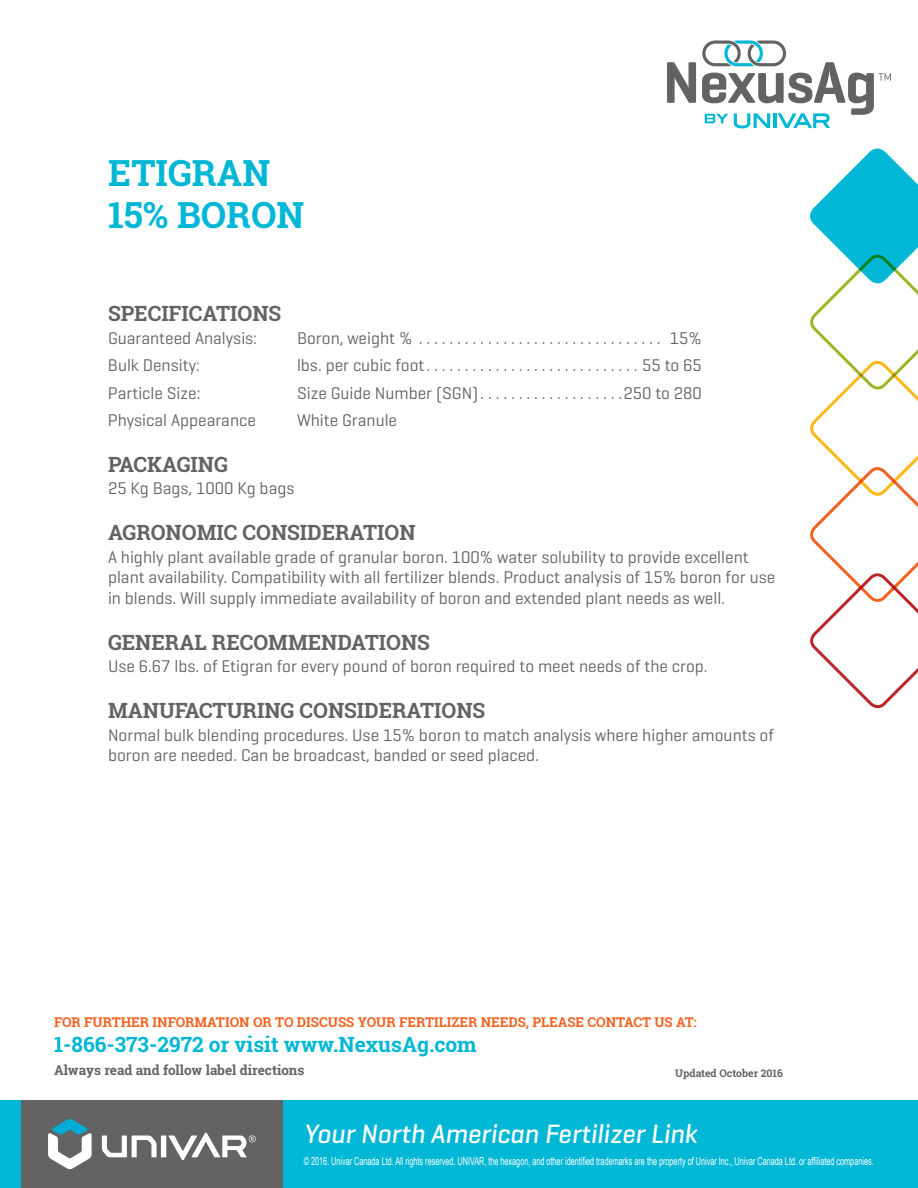
<style>
.page{position:relative;width:918px;height:1188px;background:#fff}
.page>*{position:absolute;margin:0;border:0;box-sizing:border-box;transform-origin:0 0}
.t1{font:700 36px/42px "Roboto Slab";color:#00b7d6}
.t2{font:italic 500 27px "Geogrotesque";color:#fff}
.t3{font:700 21px "Roboto Slab";color:#636366}
.t4{font:700 21px "Roboto Slab";color:#00b7d6}
.t5{font:17.25px/20.7px "Geogrotesque";color:#636366}
.t6{font:700 13.5px "Roboto Slab";color:#f26221}
.t7{font:700 13.5px "Roboto Slab";color:#636366}
.t8{font:11.1px "Arial Narrow";color:#fff;scale:.8 1}
.t9{font:700 10.5px "Roboto Slab";color:#636366}
</style>
<div class="page">
<div style="left:20px;top:1100px;width:264px;height:88px;background:#636366"></div>
<div style="left:161px;top:1136px;width:5px;height:21px;background:#fff"></div>
<svg style="left:102px;top:1136px;width:55px;height:21px"></svg>
<svg style="left:48px;top:1119px;width:44px;height:50px"></svg>
<svg style="left:168px;top:1133px;width:88px;height:27px"></svg>
<div style="left:284px;top:1100px;width:634px;height:88px;background:#00b7d6"></div>
<div style="left:0;top:1100px;width:20px;height:88px;background:#00b7d6"></div>
<svg style="left:810px;top:148px;width:108px;height:561px"></svg>
<svg style="left:667px;top:62px;width:29px;height:41px"></svg>
<svg style="left:702px;top:40px;width:189px;height:88px"></svg>
<h1 class="t1" style="left:108px;top:152px;width:198px">ETIGRAN<br>15% BORON</h1>
<p class="t3" style="left:108px;top:299px;width:175px">SPECIFICATIONS</p>
<p class="t5" style="left:108px;top:327px;width:151px">Guaranteed Analysis:</p>
<p class="t5" style="left:297px;top:327px;width:406px">Boron, weight % . . . . . . . . . . . . . . . . . . . . . . . . . . . . . . . . 15%</p>
<p class="t5" style="left:108px;top:354px;width:93px">Bulk Density:</p>
<p class="t5" style="left:297px;top:354px;width:406px">lbs. per cubic foot . . . . . . . . . . . . . . . . . . . . . . . . . . . . 55 to 65</p>
<p class="t5" style="left:108px;top:382px;width:94px">Particle Size:</p>
<p class="t5" style="left:297px;top:382px;width:406px">Size Guide Number (SGN) . . . . . . . . . . . . . . . . . . 250 to 280</p>
<p class="t5" style="left:108px;top:409px;width:149px">Physical Appearance</p>
<p class="t5" style="left:297px;top:409px;width:102px">White Granule</p>
<p class="t3" style="left:108px;top:450px;width:122px">PACKAGING</p>
<p class="t5" style="left:108px;top:478px;width:188px">25 Kg Bags, 1000 Kg bags</p>
<p class="t3" style="left:108px;top:518px;width:309px">AGRONOMIC CONSIDERATION</p>
<p class="t5" style="left:108px;top:546px;width:669px">A highly plant available grade of granular boron. 100% water solubility to provide excellent plant availability. Compatibility with all fertilizer blends. Product analysis of 15% boron for use in blends. Will supply immediate availability of boron and extended plant needs as well.</p>
<p class="t3" style="left:108px;top:628px;width:323px">GENERAL RECOMMENDATIONS</p>
<p class="t5" style="left:108px;top:656px;width:599px">Use 6.67 lbs. of Etigran for every pound of boron required to meet needs of the crop.</p>
<p class="t3" style="left:108px;top:696px;width:379px">MANUFACTURING CONSIDERATIONS</p>
<p class="t5" style="left:108px;top:724px;width:667px">Normal bulk blending procedures. Use 15% boron to match analysis where higher amounts of boron are needed. Can be broadcast, banded or seed placed.</p>
<p class="t6" style="left:54px;top:1012px;width:644px">FOR FURTHER INFORMATION OR TO DISCUSS YOUR FERTILIZER NEEDS, PLEASE CONTACT US AT:</p>
<p class="t4" style="left:54px;top:1030px;width:424px">1-866-373-2972 or visit www.NexusAg.com</p>
<p class="t7" style="left:54px;top:1061px;width:252px">Always read and follow label directions</p>
<p class="t9" style="left:675px;top:1066px;width:109px">Updated October 2016</p>
<h2 class="t2" style="left:304px;top:1117px;width:395px">Your North American Fertilizer Link</h2>
<p class="t8" style="left:304px;top:1153px;width:714px">© 2016. Univar Canada Ltd. All rights reserved. UNIVAR, the hexagon, and other identified trademarks are the property of Univar Inc., Univar Canada Ltd. or affiliated companies.</p>
</div>
